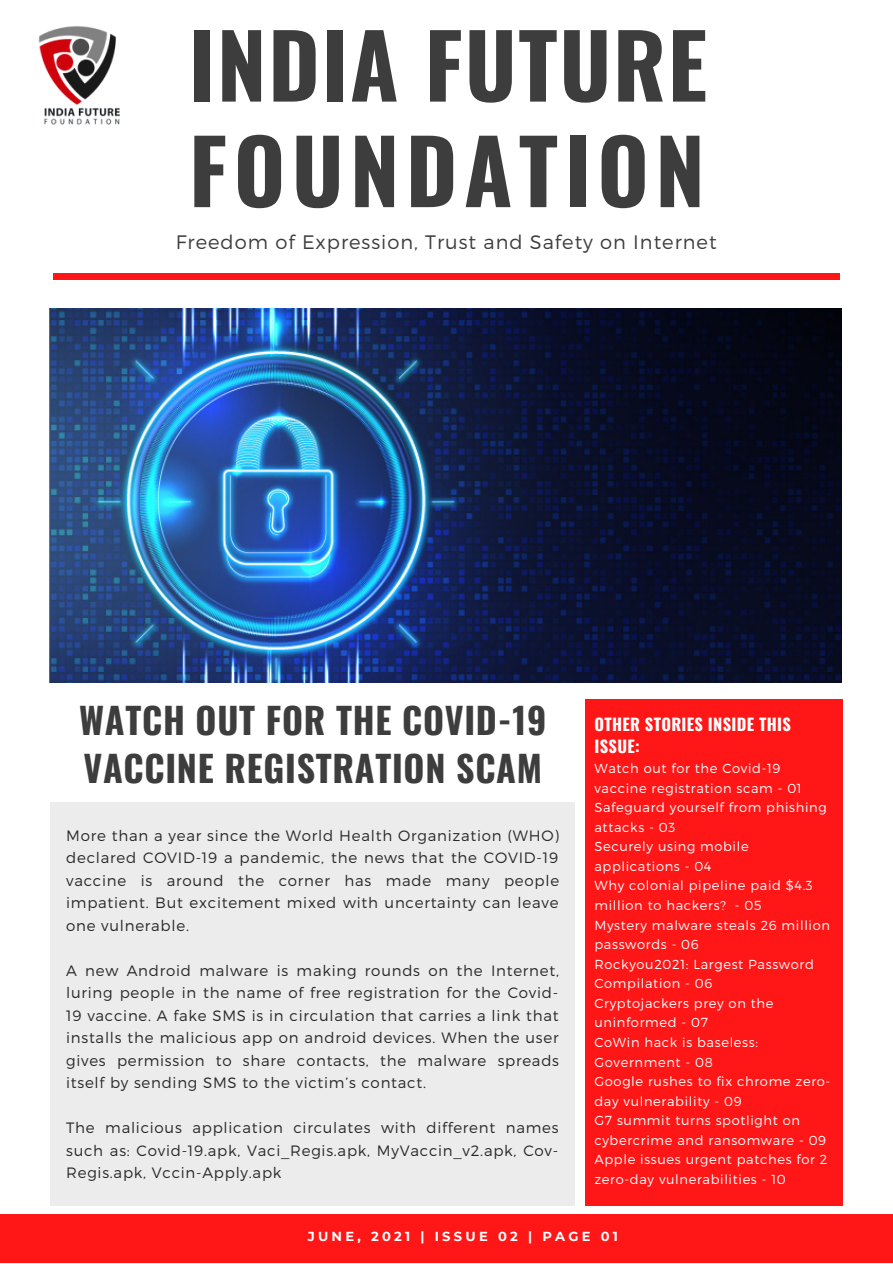
<style>
.page{position:relative;width:893px;height:1264px;background:#fff}
.page>*{position:absolute;margin:0;border:0;box-sizing:border-box;transform-origin:0 0}
.t1{font:700 88.2px "Oswald";letter-spacing:.02em;color:#3d3d3d}
.t2{font:700 88.2px "Oswald";letter-spacing:.07em;color:#3d3d3d}
.t3{font:700 35.85px/47.2px "Oswald";letter-spacing:.02em;color:#3d3d3d}
.t4{font:300 19.5px "Montserrat";letter-spacing:.05em;color:#3d3d3d}
.t5{font:700 16.5px/21.3px "Oswald";letter-spacing:.02em;color:#fff}
.t6{font:300 15px/22.5px "Montserrat";letter-spacing:.05em;color:#282828;text-align:justify}
.t7{font:300 13.05px/19.5px "Montserrat";letter-spacing:.05em;color:#fff}
.t8{font:700 13.05px "Montserrat";letter-spacing:.25em;color:#fff}
</style>
<div class="page">
<div style="left:0;top:1214px;width:892px;height:48px;background:#ff1616"></div>
<div style="left:53px;top:273px;width:786px;height:7px;background:#ff1616"></div>
<img style="left:38px;top:26px;width:82px;height:99px">
<div style="left:50px;top:801px;width:524px;height:404px;background:#ececec"></div>
<img style="left:50px;top:308px;width:791px;height:374px">
<div style="left:585px;top:699px;width:257px;height:506px;background:#ff1616"></div>
<h1 class="t1" style="left:189px;top:-4px;width:520px">INDIA FUTURE</h1>
<h1 class="t2" style="left:189px;top:102px;width:517px">FOUNDATION</h1>
<h3 class="t4" style="left:176px;top:229px;width:542px">Freedom of Expression, Trust and Safety on Internet</h3>
<h2 class="t3" style="left:79px;top:695px;width:468px">WATCH OUT FOR THE COVID-19<br>VACCINE REGISTRATION SCAM</h2>
<p class="t6" style="left:66px;top:823px;width:494px">More than a year since the World Health Organization (WHO) declared COVID-19 a pandemic, the news that the COVID-19 vaccine is around the corner has made many people impatient. But excitement mixed with uncertainty can leave one vulnerable.</p>
<p class="t6" style="left:66px;top:958px;width:494px">A new Android malware is making rounds on the Internet, luring people in the name of free registration for the Covid-19 vaccine. A fake SMS is in circulation that carries a link that installs the malicious app on android devices. When the user gives permission to share contacts, the malware spreads itself by sending SMS to the victim’s contact.</p>
<p class="t6" style="left:66px;top:1115px;width:494px">The malicious application circulates with different names such as: Covid-19.apk, Vaci_Regis.apk, MyVaccin_v2.apk, Cov-Regis.apk, Vccin-Apply.apk</p>
<p class="t5" style="left:594px;top:713px;width:198px">OTHER STORIES INSIDE THIS<br>ISSUE:</p>
<p class="t7" style="left:594px;top:758px;width:237px">Watch out for the Covid-19 vaccine registration scam - 01<br>Safeguard yourself from phishing attacks - 03<br>Securely using mobile applications - 04<br>Why colonial pipeline paid $4.3 million to hackers? - 05<br>Mystery malware steals 26 million passwords - 06<br>Rockyou2021: Largest Password<br>Compilation - 06<br>Cryptojackers prey on the uninformed - 07<br>CoWin hack is baseless:<br>Government - 08<br>Google rushes to fix chrome zero&shy;day vulnerability - 09<br>G7 summit turns spotlight on cybercrime and ransomware - 09<br>Apple issues urgent patches for 2 zero-day vulnerabilities - 10</p>
<p class="t8" style="left:307px;top:1228px;width:312px">JUNE, 2021 | ISSUE 02 | PAGE 01</p>
</div>
